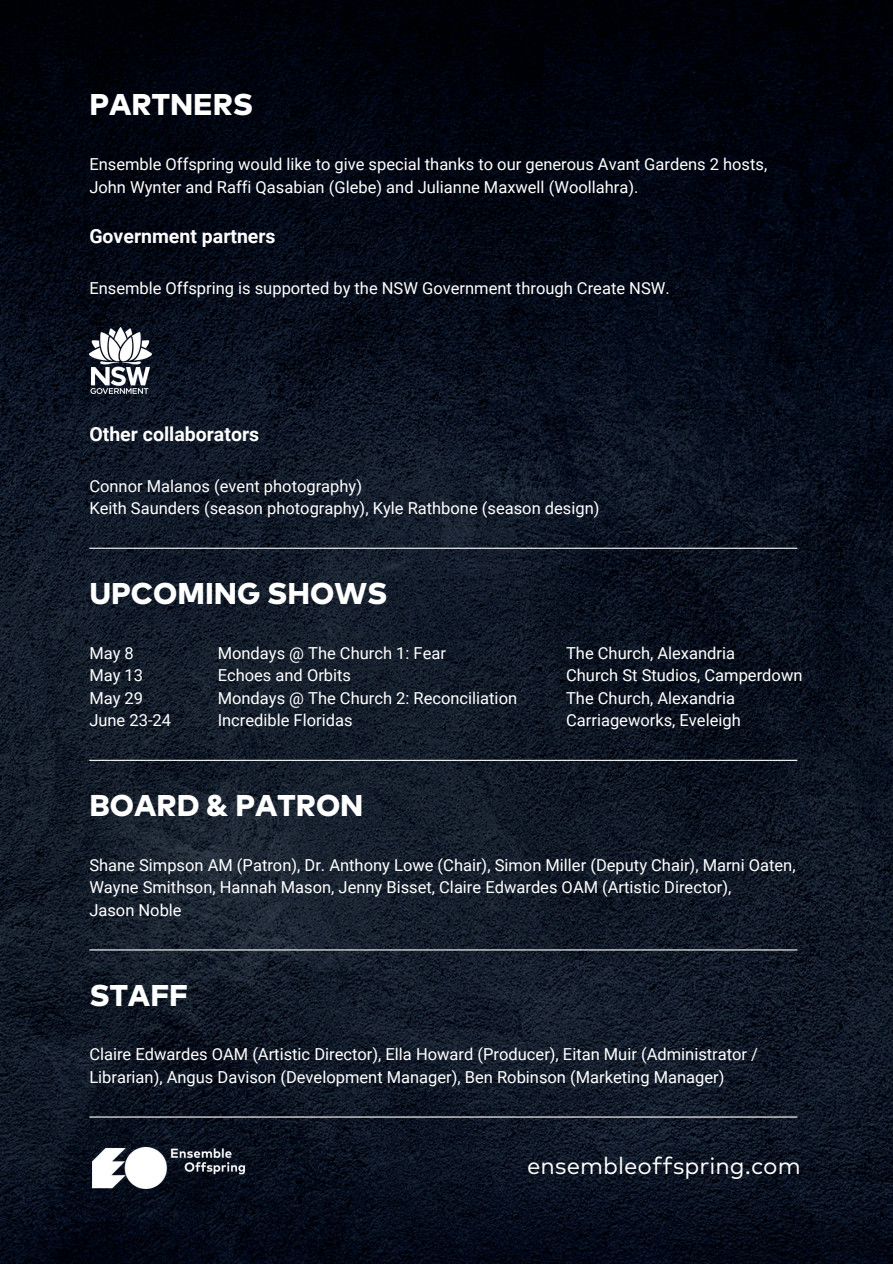
<style>
.page{position:relative;width:893px;height:1264px;background:#fff}
.page>*{position:absolute;margin:0;border:0;box-sizing:border-box;transform-origin:0 0}
.t1{font:800 30px "Mark Pro";color:#fff}
.t2{font:24px "Mark Pro";color:#fff}
.t3{font:700 19.5px "Roboto";color:#fff}
.t4{font:16.5px/22.5px "Roboto";color:#fff}
</style>
<div class="page">
<img style="left:0;top:0;width:892px;height:1263px">
<img style="left:93px;top:1147px;width:152px;height:41px">
<hr style="left:89px;top:949px;width:708px;height:1px;background:#fff">
<hr style="left:89px;top:759px;width:708px;height:2px;background:#fff">
<hr style="left:89px;top:1116px;width:708px;height:1px;background:#fff">
<img style="left:89px;top:327px;width:62px;height:67px">
<hr style="left:89px;top:547px;width:708px;height:2px;background:#fff">
<p class="t1" style="left:89px;top:92px;width:165px">PARTNERS</p>
<p class="t4" style="left:89px;top:153px;width:679px">Ensemble Offspring would like to give special thanks to our generous Avant Gardens 2 hosts,<br>John Wynter and Raffi Qasabian (Glebe) and Julianne Maxwell (Woollahra).</p>
<p class="t3" style="left:89px;top:225px;width:188px">Government partners</p>
<p class="t4" style="left:89px;top:277px;width:582px">Ensemble Offspring is supported by the NSW Government through Create NSW.</p>
<p class="t3" style="left:89px;top:423px;width:171px">Other collaborators</p>
<p class="t4" style="left:89px;top:474px;width:274px">Connor Malanos (event photography)</p>
<p class="t4" style="left:89px;top:497px;width:511px">Keith Saunders (season photography), Kyle Rathbone (season design)</p>
<p class="t1" style="left:89px;top:580px;width:299px">UPCOMING SHOWS</p>
<p class="t4" style="left:89px;top:641px;width:46px">May 8</p>
<p class="t4" style="left:89px;top:664px;width:55px">May 13</p>
<p class="t4" style="left:89px;top:686px;width:55px">May 29</p>
<p class="t4" style="left:89px;top:709px;width:83px">June 23-24</p>
<p class="t4" style="left:218px;top:641px;width:230px">Mondays @ The Church 1: Fear</p>
<p class="t4" style="left:218px;top:664px;width:135px">Echoes and Orbits</p>
<p class="t4" style="left:218px;top:686px;width:301px">Mondays @ The Church 2: Reconciliation</p>
<p class="t4" style="left:218px;top:709px;width:136px">Incredible Floridas</p>
<p class="t1" style="left:89px;top:792px;width:275px">BOARD &amp; PATRON</p>
<p class="t4" style="left:566px;top:641px;width:170px">The Church, Alexandria</p>
<p class="t4" style="left:566px;top:664px;width:238px">Church St Studios, Camperdown</p>
<p class="t4" style="left:566px;top:686px;width:170px">The Church, Alexandria</p>
<p class="t4" style="left:566px;top:709px;width:176px">Carriageworks, Eveleigh</p>
<p class="t4" style="left:89px;top:853px;width:707px">Shane Simpson AM (Patron), Dr. Anthony Lowe (Chair), Simon Miller (Deputy Chair), Marni Oaten,<br>Wayne Smithson, Hannah Mason, Jenny Bisset, Claire Edwardes OAM (Artistic Director),</p>
<p class="t4" style="left:89px;top:898px;width:94px">Jason Noble</p>
<p class="t1" style="left:89px;top:981px;width:100px">STAFF</p>
<p class="t4" style="left:89px;top:1043px;width:670px">Claire Edwardes OAM (Artistic Director), Ella Howard (Producer), Eitan Muir (Administrator /<br>Librarian), Angus Davison (Development Manager), Ben Robinson (Marketing Manager)</p>
<p class="t2" style="left:527px;top:1155px;width:275px">ensembleoffspring.com</p>
</div>
